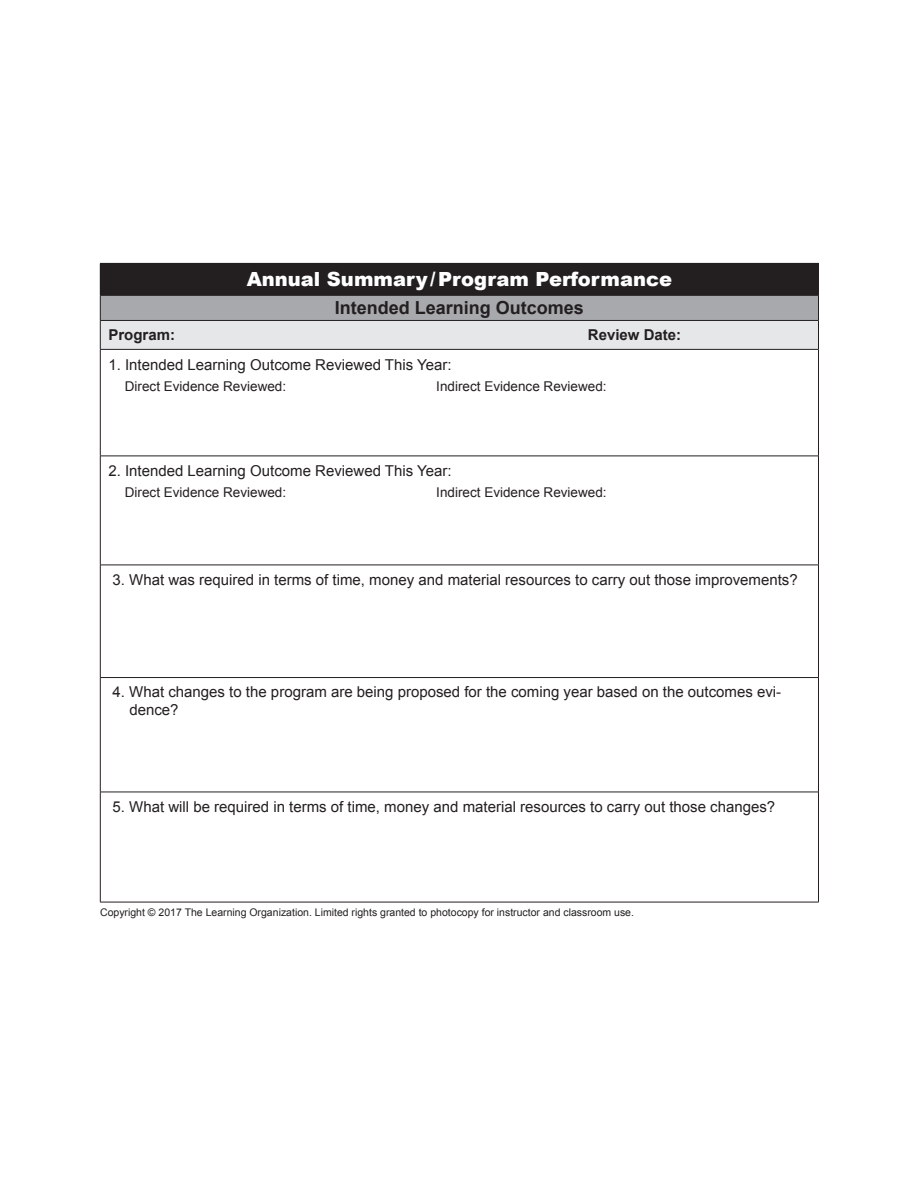
<style>
.page{position:relative;width:918px;height:1188px;background:#fff}
.page>*{position:absolute;margin:0;border:0;box-sizing:border-box;transform-origin:0 0}
.t1{font:900 19.5px "Arial";color:#fff}
.t2{font:700 18px "Arial";color:#231f20}
.t3{font:15px/18px "Arial";color:#231f20}
.t4{font:700 15px "Arial";color:#231f20}
.t5{font:13.5px "Arial";color:#231f20}
.t6{font:10.5px "Arial";color:#231f20}
</style>
<div class="page">
<div style="left:100px;top:263px;width:719px;height:32px;background:#231f20"></div>
<div style="left:100px;top:295px;width:719px;height:25px;background:#a8a9ad"></div>
<div style="left:100px;top:320px;width:719px;height:29px;background:#e6e7e9"></div>
<hr style="left:100px;top:295px;width:719px;height:1px;background:#231f20">
<hr style="left:100px;top:320px;width:719px;height:1px;background:#231f20">
<svg style="left:100px;top:296px;width:1px;height:53px"></svg>
<svg style="left:818px;top:296px;width:1px;height:53px"></svg>
<hr style="left:100px;top:349px;width:719px;height:1px;background:#231f20">
<hr style="left:100px;top:350px;width:1px;height:106px;background:#231f20">
<hr style="left:818px;top:350px;width:1px;height:106px;background:#231f20">
<hr style="left:100px;top:456px;width:719px;height:1px;background:#231f20">
<hr style="left:100px;top:456px;width:1px;height:109px;background:#231f20">
<hr style="left:818px;top:456px;width:1px;height:109px;background:#231f20">
<hr style="left:100px;top:565px;width:719px;height:1px;background:#231f20">
<hr style="left:100px;top:565px;width:1px;height:112px;background:#231f20">
<hr style="left:818px;top:565px;width:1px;height:112px;background:#231f20">
<hr style="left:100px;top:677px;width:719px;height:1px;background:#231f20">
<hr style="left:100px;top:678px;width:1px;height:114px;background:#231f20">
<hr style="left:818px;top:678px;width:1px;height:114px;background:#231f20">
<hr style="left:100px;top:792px;width:719px;height:1px;background:#231f20">
<hr style="left:100px;top:792px;width:1px;height:110px;background:#231f20">
<hr style="left:818px;top:792px;width:1px;height:110px;background:#231f20">
<hr style="left:100px;top:902px;width:719px;height:1px;background:#231f20">
<h1 class="t1" style="left:247px;top:265px;width:427px">Annual Summary/Program Performance</h1>
<p class="t2" style="left:335px;top:296px;width:251px">Intended Learning Outcomes</p>
<p class="t4" style="left:108px;top:325px;width:68px">Program:</p>
<p class="t4" style="left:588px;top:325px;width:95px">Review Date:</p>
<p class="t3" style="left:108px;top:356px;width:345px">1. Intended Learning Outcome Reviewed This Year:</p>
<p class="t5" style="left:125px;top:378px;width:163px">Direct Evidence Reviewed:</p>
<p class="t5" style="left:436px;top:378px;width:172px">Indirect Evidence Reviewed:</p>
<p class="t3" style="left:108px;top:462px;width:345px">2. Intended Learning Outcome Reviewed This Year:</p>
<p class="t5" style="left:125px;top:483px;width:163px">Direct Evidence Reviewed:</p>
<p class="t5" style="left:436px;top:483px;width:172px">Indirect Evidence Reviewed:</p>
<p class="t3" style="left:113px;top:571px;width:687px">3. What was required in terms of time, money and material resources to carry out those improvements?</p>
<p class="t3" style="left:129px;top:683px;width:653px;text-indent:-17px">4. What changes to the program are being proposed for the coming year based on the outcomes evi&shy;dence?</p>
<p class="t3" style="left:113px;top:798px;width:664px">5. What will be required in terms of time, money and material resources to carry out those changes?</p>
<p class="t6" style="left:100px;top:906px;width:535px">Copyright © 2017 The Learning Organization. Limited rights granted to photocopy for instructor and classroom use.</p>
</div>
